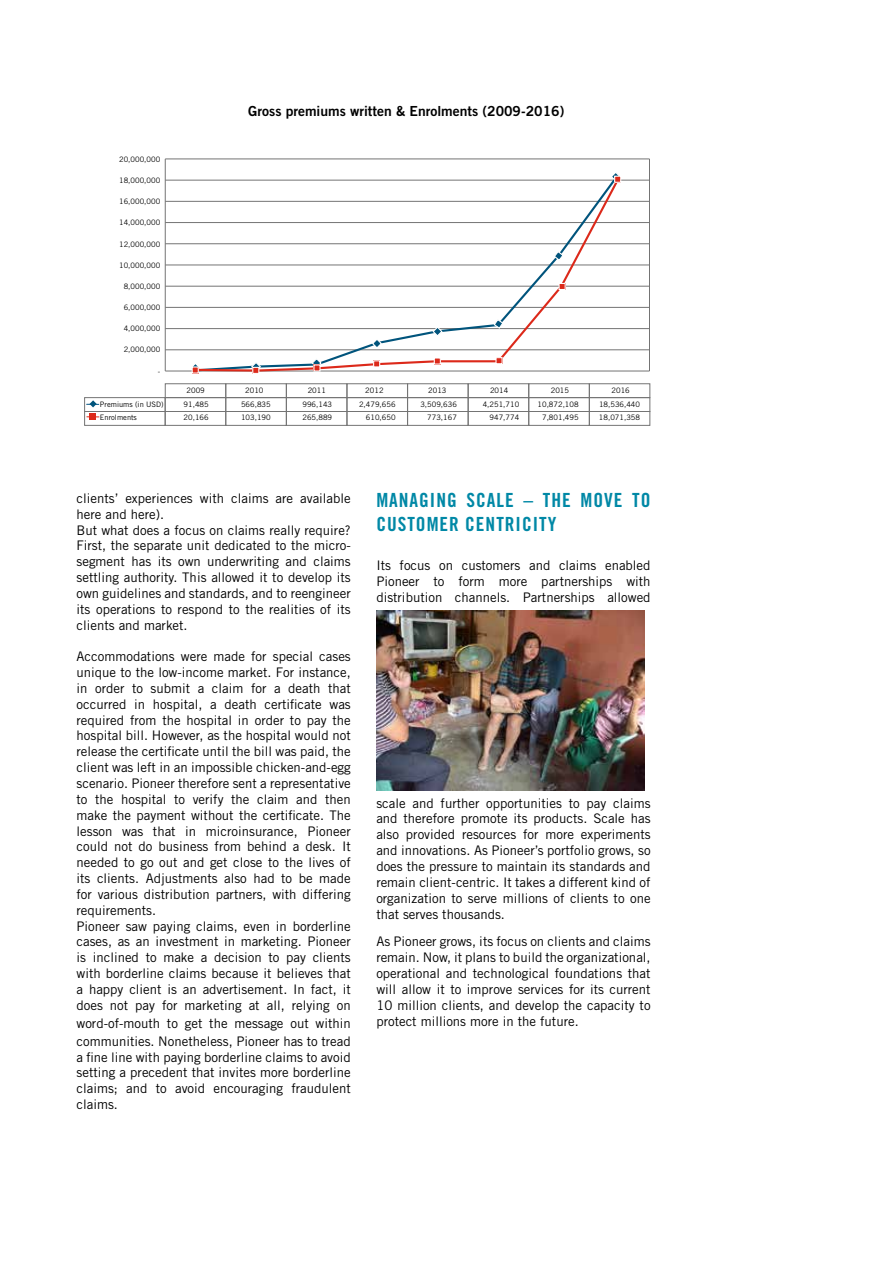
<style>
.page{position:relative;width:893px;height:1263px;background:#fff}
.page>*{position:absolute;margin:0;border:0;box-sizing:border-box;transform-origin:0 0}
.Titre_Princ{font:19.5px/23.4px "Trade Gothic LT Std Bd Cn 20";letter-spacing:.05em;color:#0088a6}
.t1{font:13.95px "Trade Gothic LT Std Bd 2";color:#000}
.Texte{font:13.2px/15.9px "Trade Gothic LT Std";color:#000;text-align:justify}
.t2{font:7.5px/12.8px "Trade Gothic LT Std";color:#000}
</style>
<div class="page">
<img style="left:376px;top:610px;width:268px;height:181px">
<hr style="left:165px;top:350px;width:484px;height:1px;background:#747474">
<hr style="left:165px;top:371px;width:484px;height:1px;background:#747474">
<hr style="left:165px;top:328px;width:484px;height:1px;background:#747474">
<hr style="left:165px;top:307px;width:484px;height:1px;background:#747474">
<hr style="left:165px;top:286px;width:484px;height:1px;background:#747474">
<hr style="left:165px;top:265px;width:484px;height:1px;background:#747474">
<hr style="left:165px;top:243px;width:484px;height:1px;background:#747474">
<hr style="left:165px;top:222px;width:484px;height:1px;background:#747474">
<hr style="left:165px;top:201px;width:484px;height:1px;background:#747474">
<hr style="left:165px;top:180px;width:484px;height:1px;background:#747474">
<hr style="left:165px;top:159px;width:484px;height:1px;background:#747474">
<hr style="left:165px;top:159px;width:1px;height:212px;background:#747474">
<div style="left:165px;top:397px;width:61px;height:15px;border:1px solid #747474"></div>
<div style="left:226px;top:397px;width:60px;height:15px;border:1px solid #747474"></div>
<div style="left:286px;top:397px;width:61px;height:15px;border:1px solid #747474"></div>
<div style="left:347px;top:397px;width:61px;height:15px;border:1px solid #747474"></div>
<div style="left:407px;top:397px;width:61px;height:15px;border:1px solid #747474"></div>
<div style="left:468px;top:397px;width:61px;height:15px;border:1px solid #747474"></div>
<div style="left:529px;top:397px;width:60px;height:15px;border:1px solid #747474"></div>
<div style="left:589px;top:397px;width:61px;height:15px;border:1px solid #747474"></div>
<div style="left:165px;top:411px;width:61px;height:14px;border:1px solid #747474"></div>
<div style="left:84px;top:397px;width:81px;height:15px;border:1px solid #747474"></div>
<div style="left:84px;top:411px;width:81px;height:14px;border:1px solid #747474"></div>
<div style="left:226px;top:411px;width:60px;height:14px;border:1px solid #747474"></div>
<div style="left:286px;top:411px;width:61px;height:14px;border:1px solid #747474"></div>
<div style="left:347px;top:411px;width:61px;height:14px;border:1px solid #747474"></div>
<div style="left:407px;top:411px;width:61px;height:14px;border:1px solid #747474"></div>
<div style="left:468px;top:411px;width:61px;height:14px;border:1px solid #747474"></div>
<div style="left:529px;top:411px;width:60px;height:14px;border:1px solid #747474"></div>
<div style="left:589px;top:411px;width:61px;height:14px;border:1px solid #747474"></div>
<svg style="left:87px;top:414px;width:12px;height:6px"></svg>
<svg style="left:87px;top:400px;width:12px;height:7px"></svg>
<hr style="left:649px;top:159px;width:1px;height:212px;background:#747474">
<svg style="left:192px;top:179px;width:430px;height:193px"></svg>
<svg style="left:190px;top:362px;width:11px;height:10px"></svg>
<div style="left:192px;top:366px;width:7px;height:8px;border:1px solid #fff"></div>
<svg style="left:250px;top:361px;width:12px;height:11px"></svg>
<div style="left:252px;top:367px;width:7px;height:7px;border:1px solid #fff"></div>
<svg style="left:311px;top:357px;width:11px;height:14px"></svg>
<div style="left:313px;top:364px;width:8px;height:8px;border:1px solid #fff"></div>
<div style="left:373px;top:360px;width:7px;height:7px;border:1px solid #fff"></div>
<svg style="left:436px;top:359px;width:3px;height:4px"></svg>
<div style="left:434px;top:357px;width:7px;height:8px;border:1px solid #fff"></div>
<svg style="left:497px;top:359px;width:4px;height:3px"></svg>
<div style="left:495px;top:357px;width:8px;height:7px;border:1px solid #fff"></div>
<div style="left:559px;top:283px;width:7px;height:7px;border:1px solid #fff"></div>
<svg style="left:610px;top:173px;width:9px;height:9px"></svg>
<div style="left:614px;top:176px;width:7px;height:7px;border:1px solid #fff"></div>
<p class="t2" style="left:119px;top:153px;width:43px">20,000,000</p>
<p class="t2" style="left:119px;top:174px;width:43px">18,000,000</p>
<p class="t2" style="left:119px;top:195px;width:43px">16,000,000</p>
<p class="t2" style="left:119px;top:216px;width:43px">14,000,000</p>
<p class="t2" style="left:119px;top:237px;width:43px">12,000,000</p>
<p class="t2" style="left:119px;top:259px;width:43px">10,000,000</p>
<p class="t2" style="left:124px;top:280px;width:38px">8,000,000</p>
<p class="t2" style="left:124px;top:301px;width:38px">6,000,000</p>
<p class="t2" style="left:124px;top:322px;width:38px">4,000,000</p>
<p class="t2" style="left:124px;top:343px;width:38px">2,000,000</p>
<p class="t1" style="left:248px;top:102px;width:317px">Gross premiums written &amp; Enrolments (2009-2016)</p>
<p class="t2" style="left:158px;top:364px;width:4px">-</p>
<p class="t2" style="left:100px;top:398px;width:65px">Premiums (in USD)<br>Enrolments</p>
<p class="t2" style="left:184px;top:398px;width:27px">91,485</p>
<p class="t2" style="left:241px;top:398px;width:31px">566,835</p>
<p class="t2" style="left:302px;top:398px;width:31px">996,143</p>
<p class="t2" style="left:359px;top:398px;width:38px">2,479,656</p>
<p class="t2" style="left:420px;top:398px;width:38px">3,509,636</p>
<p class="t2" style="left:483px;top:398px;width:38px">4,251,710</p>
<p class="t2" style="left:537px;top:398px;width:43px">10,872,108</p>
<p class="t2" style="left:599px;top:398px;width:43px">18,536,440</p>
<p class="t2" style="left:187px;top:384px;width:20px">2009</p>
<p class="t2" style="left:245px;top:384px;width:20px">2010</p>
<p class="t2" style="left:308px;top:384px;width:20px">2011</p>
<p class="t2" style="left:365px;top:384px;width:20px">2012</p>
<p class="t2" style="left:428px;top:384px;width:20px">2013</p>
<p class="t2" style="left:490px;top:384px;width:20px">2014</p>
<p class="t2" style="left:551px;top:384px;width:20px">2015</p>
<p class="t2" style="left:612px;top:384px;width:20px">2016</p>
<p class="t2" style="left:184px;top:411px;width:27px">20,166</p>
<p class="t2" style="left:241px;top:411px;width:31px">103,190</p>
<p class="t2" style="left:302px;top:411px;width:31px">265,889</p>
<p class="t2" style="left:366px;top:411px;width:31px">610,650</p>
<p class="t2" style="left:427px;top:411px;width:31px">773,167</p>
<p class="t2" style="left:490px;top:411px;width:31px">947,774</p>
<p class="t2" style="left:542px;top:411px;width:38px">7,801,495</p>
<p class="t2" style="left:599px;top:411px;width:43px">18,071,358</p>
<p class="Texte" style="left:77px;top:490px;width:276px">clients’ experiences with claims are available here and here).</p>
<p class="Texte" style="left:77px;top:522px;width:276px">But what does a focus on claims really require?<br>First, the separate unit dedicated to the micro&shy;segment has its own underwriting and claims settling authority. This allowed it to develop its own guidelines and standards, and to reengineer its operations to respond to the realities of its clients and market.</p>
<p class="Texte" style="left:77px;top:648px;width:276px">Accommodations were made for special cases unique to the low-income market. For instance, in order to submit a claim for a death that occurred in hospital, a death certificate was required from the hospital in order to pay the hospital bill. However, as the hospital would not release the certificate until the bill was paid, the client was left in an impossible chicken-and-egg scenario. Pioneer therefore sent a representative to the hospital to verify the claim and then make the payment without the certificate. The lesson was that in microinsurance, Pioneer could not do business from behind a desk. It needed to go out and get close to the lives of its clients. Adjustments also had to be made for various distribution partners, with differing requirements.</p>
<p class="Texte" style="left:77px;top:918px;width:276px">Pioneer saw paying claims, even in borderline cases, as an investment in marketing. Pioneer is inclined to make a decision to pay clients with borderline claims because it believes that a happy client is an advertisement. In fact, it does not pay for marketing at all, relying on</p>
<p class="Texte" style="left:77px;top:1014px;width:276px;line-height:18px">word-of-mouth to get the message out within communities. Nonetheless, Pioneer has to tread</p>
<p class="Texte" style="left:77px;top:1049px;width:276px">a fine line with paying borderline claims to avoid setting a precedent that invites more borderline claims; and to avoid encouraging fraudulent claims.</p>
<p class="Titre_Princ" style="left:376px;top:489px;width:276px">MANAGING SCALE – THE MOVE TO<br>CUSTOMER CENTRICITY</p>
<p class="Texte" style="left:376px;top:557px;width:276px">Its focus on customers and claims enabled Pioneer to form more partnerships with distribution channels. Partnerships allowed</p>
<p class="Texte" style="left:376px;top:795px;width:276px">scale and further opportunities to pay claims and therefore promote its products. Scale has also provided resources for more experiments and innovations. As Pioneer’s portfolio grows, so does the pressure to maintain its standards and remain client-centric. It takes a different kind of organization to serve millions of clients to one that serves thousands.</p>
<p class="Texte" style="left:376px;top:933px;width:276px">As Pioneer grows, its focus on clients and claims remain. Now, it plans to build the organizational, operational and technological foundations that will allow it to improve services for its current 10 million clients, and develop the capacity to protect millions more in the future.</p>
</div>
